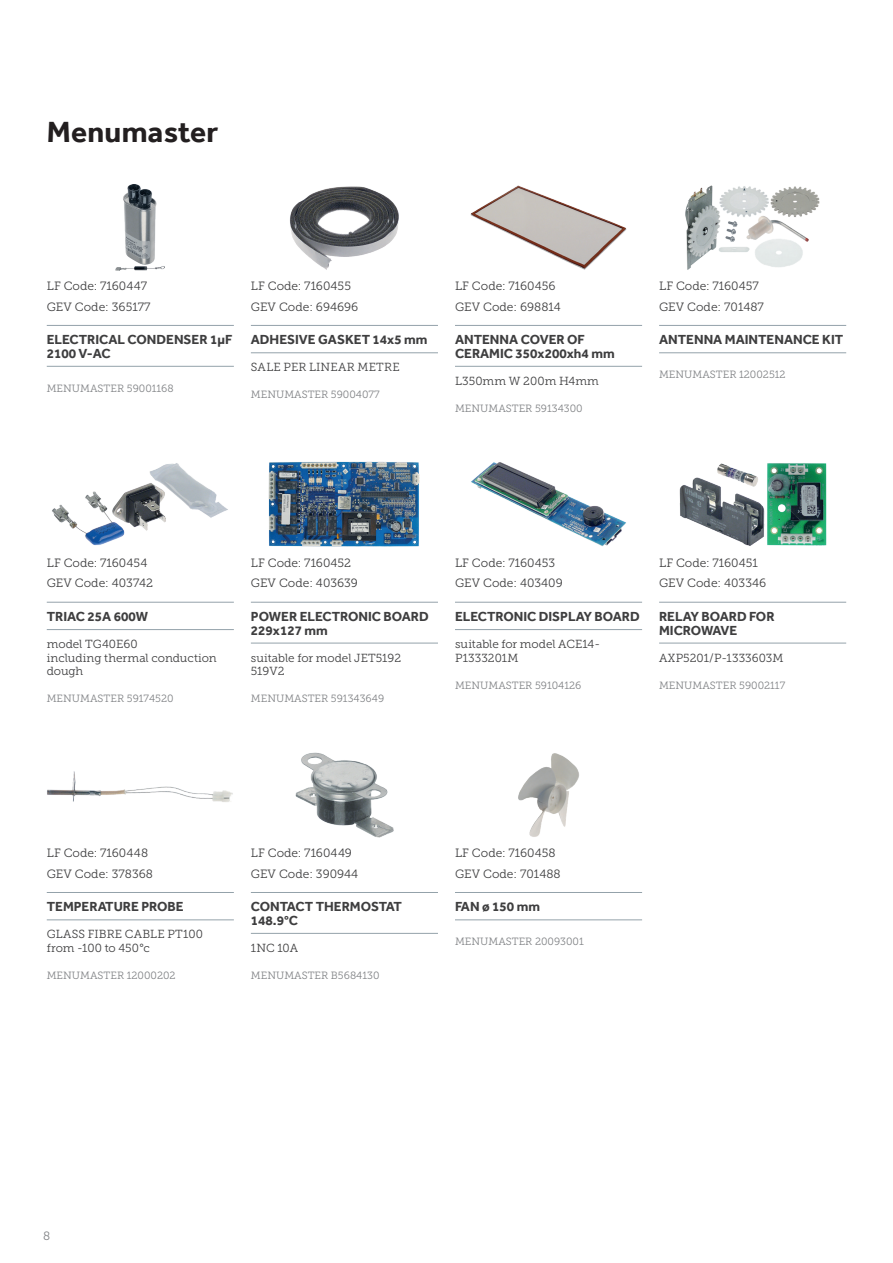
<style>
.page{position:relative;width:893px;height:1263px;background:#fff}
.page>*{position:absolute;margin:0;border:0;box-sizing:border-box;transform-origin:0 0}
.t1{font:700 30px "Effra";letter-spacing:.01em;color:#231f20}
.t2{font:700 13.5px/13.5px "Effra";color:#3e3e3f}
.t3{font:12px/20.2px "Museo Slab 300";color:#3e3e3f}
.t4{font:12px "Museo Slab 300";color:#808285}
.t5{font:11.7px/13.5px "Museo Slab 300";color:#3e3e3f}
.t6{font:11.7px "Museo Slab 300";letter-spacing:.02em;color:#3e3e3f}
.t7{font:10.5px "Museo Slab 300";color:#808285}
</style>
<div class="page">
<hr style="left:47px;top:325px;width:187px;height:1px;background:#94a2aa">
<hr style="left:47px;top:366px;width:187px;height:1px;background:#94a2aa">
<img style="left:116px;top:185px;width:49px;height:85px">
<hr style="left:251px;top:325px;width:187px;height:1px;background:#94a2aa">
<hr style="left:251px;top:352px;width:187px;height:1px;background:#94a2aa">
<img style="left:290px;top:186px;width:109px;height:84px">
<hr style="left:455px;top:325px;width:187px;height:1px;background:#94a2aa">
<hr style="left:455px;top:366px;width:187px;height:1px;background:#94a2aa">
<img style="left:470px;top:185px;width:157px;height:85px">
<hr style="left:659px;top:325px;width:187px;height:1px;background:#94a2aa">
<hr style="left:659px;top:352px;width:187px;height:1px;background:#94a2aa">
<img style="left:685px;top:185px;width:135px;height:85px">
<hr style="left:47px;top:602px;width:187px;height:1px;background:#94a2aa">
<hr style="left:47px;top:629px;width:187px;height:1px;background:#94a2aa">
<img style="left:52px;top:463px;width:176px;height:83px">
<hr style="left:251px;top:602px;width:187px;height:1px;background:#94a2aa">
<hr style="left:251px;top:643px;width:187px;height:1px;background:#94a2aa">
<img style="left:269px;top:462px;width:151px;height:85px">
<hr style="left:455px;top:602px;width:187px;height:1px;background:#94a2aa">
<hr style="left:455px;top:629px;width:187px;height:1px;background:#94a2aa">
<img style="left:471px;top:462px;width:155px;height:84px">
<hr style="left:659px;top:602px;width:187px;height:1px;background:#94a2aa">
<hr style="left:659px;top:643px;width:187px;height:1px;background:#94a2aa">
<img style="left:679px;top:463px;width:148px;height:83px">
<hr style="left:47px;top:892px;width:187px;height:1px;background:#94a2aa">
<hr style="left:47px;top:919px;width:187px;height:1px;background:#94a2aa">
<img style="left:47px;top:771px;width:186px;height:31px">
<hr style="left:251px;top:892px;width:187px;height:1px;background:#94a2aa">
<hr style="left:251px;top:933px;width:187px;height:1px;background:#94a2aa">
<img style="left:295px;top:752px;width:98px;height:85px">
<hr style="left:455px;top:892px;width:187px;height:1px;background:#94a2aa">
<hr style="left:455px;top:919px;width:187px;height:1px;background:#94a2aa">
<img style="left:518px;top:753px;width:61px;height:84px">
<h1 class="t1" style="left:47px;top:114px;width:173px">Menumaster</h1>
<p class="t3" style="left:47px;top:276px;width:105px">LF Code: 7160447<br>GEV Code: 365177</p>
<p class="t2" style="left:47px;top:333px;width:187px">ELECTRICAL CONDENSER 1µF<br>2100 V-AC</p>
<p class="t7" style="left:47px;top:382px;width:128px">MENUMASTER 59001168</p>
<p class="t3" style="left:251px;top:276px;width:109px">LF Code: 7160455<br>GEV Code: 694696</p>
<p class="t2" style="left:251px;top:333px;width:178px">ADHESIVE GASKET 14x5 mm</p>
<p class="t6" style="left:251px;top:361px;width:150px">SALE PER LINEAR METRE</p>
<p class="t7" style="left:251px;top:389px;width:130px">MENUMASTER 59004077</p>
<p class="t3" style="left:455px;top:276px;width:107px">LF Code: 7160456<br>GEV Code: 698814</p>
<p class="t2" style="left:455px;top:333px;width:161px">ANTENNA COVER OF<br>CERAMIC 350x200xh4 mm</p>
<p class="t5" style="left:455px;top:374px;width:145px">L350mm W 200m H4mm</p>
<p class="t7" style="left:455px;top:402px;width:129px">MENUMASTER 59134300</p>
<p class="t3" style="left:659px;top:276px;width:106px">LF Code: 7160457<br>GEV Code: 701487</p>
<p class="t2" style="left:659px;top:333px;width:186px">ANTENNA MAINTENANCE KIT</p>
<p class="t7" style="left:659px;top:369px;width:128px">MENUMASTER 12002512</p>
<p class="t3" style="left:47px;top:553px;width:108px">LF Code: 7160454<br>GEV Code: 403742</p>
<p class="t2" style="left:47px;top:610px;width:103px">TRIAC 25A 600W</p>
<p class="t5" style="left:47px;top:637px;width:171px">model TG40E60<br>including thermal conduction dough</p>
<p class="t7" style="left:47px;top:693px;width:128px">MENUMASTER 59174520</p>
<p class="t3" style="left:251px;top:553px;width:109px">LF Code: 7160452<br>GEV Code: 403639</p>
<p class="t2" style="left:251px;top:610px;width:179px">POWER ELECTRONIC BOARD<br>229x127 mm</p>
<p class="t5" style="left:251px;top:651px;width:152px">suitable for model JET5192<br>519V2</p>
<p class="t7" style="left:251px;top:693px;width:135px">MENUMASTER 591343649</p>
<p class="t3" style="left:455px;top:553px;width:109px">LF Code: 7160453<br>GEV Code: 403409</p>
<p class="t2" style="left:455px;top:610px;width:186px">ELECTRONIC DISPLAY BOARD</p>
<p class="t5" style="left:455px;top:637px;width:147px">suitable for model ACE14-<br>P1333201M</p>
<p class="t7" style="left:455px;top:679px;width:128px">MENUMASTER 59104126</p>
<p class="t3" style="left:659px;top:553px;width:109px">LF Code: 7160451<br>GEV Code: 403346</p>
<p class="t2" style="left:659px;top:610px;width:117px">RELAY BOARD FOR<br>MICROWAVE</p>
<p class="t5" style="left:659px;top:651px;width:126px">AXP5201/P-1333603M</p>
<p class="t7" style="left:659px;top:679px;width:128px">MENUMASTER 59002117</p>
<p class="t3" style="left:47px;top:843px;width:108px">LF Code: 7160448<br>GEV Code: 378368</p>
<p class="t2" style="left:47px;top:900px;width:138px">TEMPERATURE PROBE</p>
<p class="t5" style="left:47px;top:928px;width:158px">GLASS FIBRE CABLE PT100 from -100 to 450°c</p>
<p class="t7" style="left:47px;top:969px;width:130px">MENUMASTER 12000202</p>
<p class="t3" style="left:251px;top:843px;width:109px">LF Code: 7160449<br>GEV Code: 390944</p>
<p class="t2" style="left:251px;top:900px;width:152px">CONTACT THERMOSTAT<br>148.9°C</p>
<p class="t5" style="left:251px;top:941px;width:49px">1NC 10A</p>
<p class="t7" style="left:251px;top:969px;width:130px">MENUMASTER B5684130</p>
<p class="t3" style="left:455px;top:843px;width:107px">LF Code: 7160458<br>GEV Code: 701488</p>
<p class="t2" style="left:455px;top:900px;width:87px">FAN ø 150 mm</p>
<p class="t7" style="left:455px;top:936px;width:130px">MENUMASTER 20093001</p>
<p class="t4" style="left:43px;top:1229px;width:9px">8</p>
</div>
